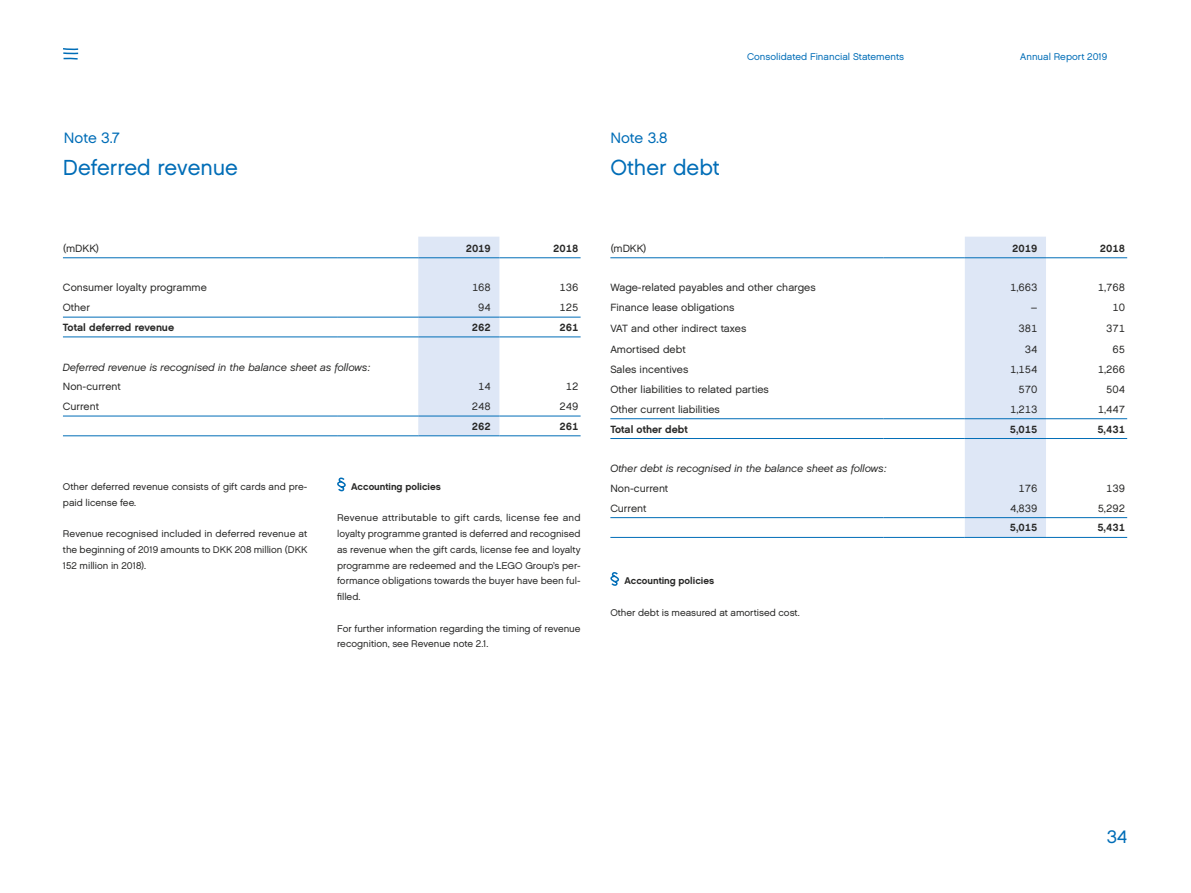
<style>
.page{position:relative;width:1191px;height:893px;background:#fff}
.page>*{position:absolute;margin:0;border:0;box-sizing:border-box;transform-origin:0 0}
.t1{font:21.75px "LEGO Chalet 60";color:#006db7}
.t2{font:18px "LEGO Chalet 60";color:#006db7}
.t3{font:15px "LEGO Chalet 60";color:#006db7}
.t4{font:10.5px "LEGO Chalet 60";color:#282827}
.t5{font:italic 10.5px "LEGO Chalet 60";color:#282827}
.t6{font:10.5px "LEGO Chalet 60 Tab";color:#282827}
.t7{font:700 10.5px "LEGO Chalet 60 Tab";color:#282827}
.t8{font:700 10.5px "LEGO Chalet 60";color:#282827}
.t9{font:9.75px/15.8px "LEGO Chalet 60";color:#282827}
.t10{font:9.75px "LEGO Chalet 60";color:#006db7}
.t11{font:700 9.75px "LEGO Chalet 60";color:#282827}
</style>
<div class="page">
<div style="left:418px;top:237px;width:81px;height:199px;background:#dee7f6"></div>
<hr style="left:63px;top:258px;width:274px;height:1px;background:#006db7">
<hr style="left:337px;top:258px;width:81px;height:1px;background:#006db7">
<hr style="left:418px;top:258px;width:81px;height:1px;background:#006db7">
<hr style="left:499px;top:258px;width:81px;height:1px;background:#006db7">
<hr style="left:63px;top:337px;width:274px;height:1px;background:#006db7">
<hr style="left:337px;top:337px;width:81px;height:1px;background:#006db7">
<hr style="left:418px;top:337px;width:81px;height:1px;background:#006db7">
<hr style="left:499px;top:337px;width:81px;height:1px;background:#006db7">
<hr style="left:63px;top:416px;width:274px;height:1px;background:#006db7">
<hr style="left:337px;top:416px;width:81px;height:1px;background:#006db7">
<hr style="left:418px;top:416px;width:81px;height:1px;background:#006db7">
<hr style="left:499px;top:416px;width:81px;height:1px;background:#006db7">
<hr style="left:63px;top:436px;width:274px;height:1px;background:#006db7">
<hr style="left:337px;top:436px;width:81px;height:1px;background:#006db7">
<hr style="left:418px;top:436px;width:81px;height:1px;background:#006db7">
<hr style="left:499px;top:436px;width:81px;height:1px;background:#006db7">
<hr style="left:63px;top:317px;width:274px;height:1px;background:#006db7">
<hr style="left:337px;top:317px;width:81px;height:1px;background:#006db7">
<hr style="left:418px;top:317px;width:81px;height:1px;background:#006db7">
<hr style="left:499px;top:317px;width:81px;height:1px;background:#006db7">
<svg style="left:337px;top:477px;width:9px;height:15px"></svg>
<svg style="left:610px;top:572px;width:10px;height:14px"></svg>
<div style="left:964px;top:237px;width:82px;height:300px;background:#dee7f6"></div>
<hr style="left:610px;top:258px;width:273px;height:1px;background:#006db7">
<hr style="left:883px;top:258px;width:81px;height:1px;background:#006db7">
<hr style="left:964px;top:258px;width:82px;height:1px;background:#006db7">
<hr style="left:1046px;top:258px;width:81px;height:1px;background:#006db7">
<hr style="left:610px;top:418px;width:273px;height:1px;background:#006db7">
<hr style="left:883px;top:418px;width:81px;height:1px;background:#006db7">
<hr style="left:964px;top:418px;width:82px;height:1px;background:#006db7">
<hr style="left:1046px;top:418px;width:81px;height:1px;background:#006db7">
<hr style="left:610px;top:438px;width:273px;height:1px;background:#006db7">
<hr style="left:883px;top:438px;width:81px;height:1px;background:#006db7">
<hr style="left:964px;top:438px;width:82px;height:1px;background:#006db7">
<hr style="left:1046px;top:438px;width:81px;height:1px;background:#006db7">
<hr style="left:610px;top:517px;width:273px;height:1px;background:#006db7">
<hr style="left:883px;top:517px;width:81px;height:1px;background:#006db7">
<hr style="left:964px;top:517px;width:82px;height:1px;background:#006db7">
<hr style="left:1046px;top:517px;width:81px;height:1px;background:#006db7">
<hr style="left:610px;top:537px;width:273px;height:1px;background:#006db7">
<hr style="left:883px;top:537px;width:81px;height:1px;background:#006db7">
<hr style="left:964px;top:537px;width:82px;height:1px;background:#006db7">
<hr style="left:1046px;top:537px;width:81px;height:1px;background:#006db7">
<svg style="left:63px;top:48px;width:16px;height:12px"></svg>
<h3 class="t3" style="left:64px;top:129px;width:58px">Note 3.7</h3>
<h1 class="t1" style="left:63px;top:154px;width:176px">Deferred revenue</h1>
<p class="t4" style="left:63px;top:242px;width:38px">(mDKK)</p>
<p class="t7" style="left:466px;top:242px;width:27px">2019</p>
<p class="t7" style="left:553px;top:242px;width:27px">2018</p>
<p class="t4" style="left:63px;top:281px;width:145px">Consumer loyalty programme</p>
<p class="t6" style="left:472px;top:281px;width:20px">168</p>
<p class="t6" style="left:559px;top:281px;width:20px">136</p>
<p class="t4" style="left:63px;top:301px;width:29px">Other</p>
<p class="t6" style="left:478px;top:301px;width:14px">94</p>
<p class="t6" style="left:559px;top:301px;width:20px">125</p>
<p class="t8" style="left:63px;top:321px;width:113px">Total deferred revenue</p>
<p class="t7" style="left:472px;top:321px;width:20px">262</p>
<p class="t7" style="left:559px;top:321px;width:20px">261</p>
<p class="t5" style="left:63px;top:360px;width:309px">Deferred revenue is recognised in the balance sheet as follows:</p>
<p class="t4" style="left:63px;top:380px;width:59px">Non-current</p>
<p class="t6" style="left:478px;top:380px;width:14px">14</p>
<p class="t6" style="left:566px;top:380px;width:14px">12</p>
<p class="t4" style="left:63px;top:400px;width:38px">Current</p>
<p class="t6" style="left:472px;top:400px;width:20px">248</p>
<p class="t6" style="left:559px;top:400px;width:20px">249</p>
<p class="t7" style="left:472px;top:420px;width:20px">262</p>
<p class="t7" style="left:559px;top:420px;width:20px">261</p>
<p class="t9" style="left:63px;top:478px;width:246px">Other deferred revenue consists of gift cards and pre&shy;paid license fee.</p>
<p class="t9" style="left:63px;top:526px;width:246px;text-align:justify">Revenue recognised included in deferred revenue at the beginning of 2019 amounts to DKK 208 million (DKK 152 million in 2018).</p>
<p class="t11" style="left:351px;top:480px;width:91px">Accounting policies</p>
<p class="t9" style="left:337px;top:510px;width:245px;text-align:justify">Revenue attributable to gift cards, license fee and loyalty programme granted is deferred and recognised as revenue when the gift cards, license fee and loyalty programme are redeemed and the LEGO Group’s per&shy;formance obligations towards the buyer have been ful&shy;filled.</p>
<p class="t9" style="left:337px;top:620px;width:245px">For further information regarding the timing of revenue recognition, see Revenue note 2.1.</p>
<p class="t10" style="left:747px;top:51px;width:158px">Consolidated Financial Statements</p>
<h3 class="t3" style="left:610px;top:129px;width:59px">Note 3.8</h3>
<h1 class="t1" style="left:610px;top:154px;width:111px">Other debt</h1>
<p class="t10" style="left:1020px;top:51px;width:89px">Annual Report 2019</p>
<p class="t4" style="left:610px;top:242px;width:38px">(mDKK)</p>
<p class="t7" style="left:1012px;top:242px;width:27px">2019</p>
<p class="t7" style="left:1099px;top:242px;width:27px">2018</p>
<p class="t4" style="left:610px;top:281px;width:207px">Wage-related payables and other charges</p>
<p class="t6" style="left:1010px;top:281px;width:29px">1,663</p>
<p class="t6" style="left:1097px;top:281px;width:29px">1,768</p>
<p class="t4" style="left:610px;top:301px;width:126px">Finance lease obligations</p>
<p class="t6" style="left:1031px;top:301px;width:8px">–</p>
<p class="t6" style="left:1112px;top:301px;width:14px">10</p>
<p class="t4" style="left:610px;top:322px;width:137px">VAT and other indirect taxes</p>
<p class="t6" style="left:1018px;top:322px;width:20px">381</p>
<p class="t6" style="left:1106px;top:322px;width:20px">371</p>
<p class="t4" style="left:610px;top:343px;width:77px">Amortised debt</p>
<p class="t6" style="left:1025px;top:343px;width:14px">34</p>
<p class="t6" style="left:1112px;top:343px;width:14px">65</p>
<p class="t4" style="left:610px;top:363px;width:79px">Sales incentives</p>
<p class="t6" style="left:1010px;top:363px;width:29px">1,154</p>
<p class="t6" style="left:1097px;top:363px;width:29px">1,266</p>
<p class="t4" style="left:610px;top:383px;width:160px">Other liabilities to related parties</p>
<p class="t6" style="left:1018px;top:383px;width:20px">570</p>
<p class="t6" style="left:1106px;top:383px;width:20px">504</p>
<p class="t4" style="left:610px;top:403px;width:111px">Other current liabilities</p>
<p class="t6" style="left:1010px;top:403px;width:29px">1,213</p>
<p class="t6" style="left:1097px;top:403px;width:29px">1,447</p>
<p class="t8" style="left:610px;top:422px;width:79px">Total other debt</p>
<p class="t7" style="left:1009px;top:422px;width:29px">5,015</p>
<p class="t7" style="left:1097px;top:422px;width:29px">5,431</p>
<p class="t5" style="left:610px;top:462px;width:278px">Other debt is recognised in the balance sheet as follows:</p>
<p class="t4" style="left:610px;top:482px;width:59px">Non-current</p>
<p class="t6" style="left:1018px;top:482px;width:20px">176</p>
<p class="t6" style="left:1106px;top:482px;width:20px">139</p>
<p class="t4" style="left:610px;top:502px;width:38px">Current</p>
<p class="t6" style="left:1010px;top:502px;width:29px">4,839</p>
<p class="t6" style="left:1097px;top:502px;width:29px">5,292</p>
<p class="t7" style="left:1009px;top:521px;width:29px">5,015</p>
<p class="t7" style="left:1097px;top:521px;width:29px">5,431</p>
<p class="t11" style="left:624px;top:575px;width:91px">Accounting policies</p>
<p class="t9" style="left:610px;top:604px;width:191px">Other debt is measured at amortised cost.</p>
<h2 class="t2" style="left:1107px;top:825px;width:22px">34</h2>
</div>
